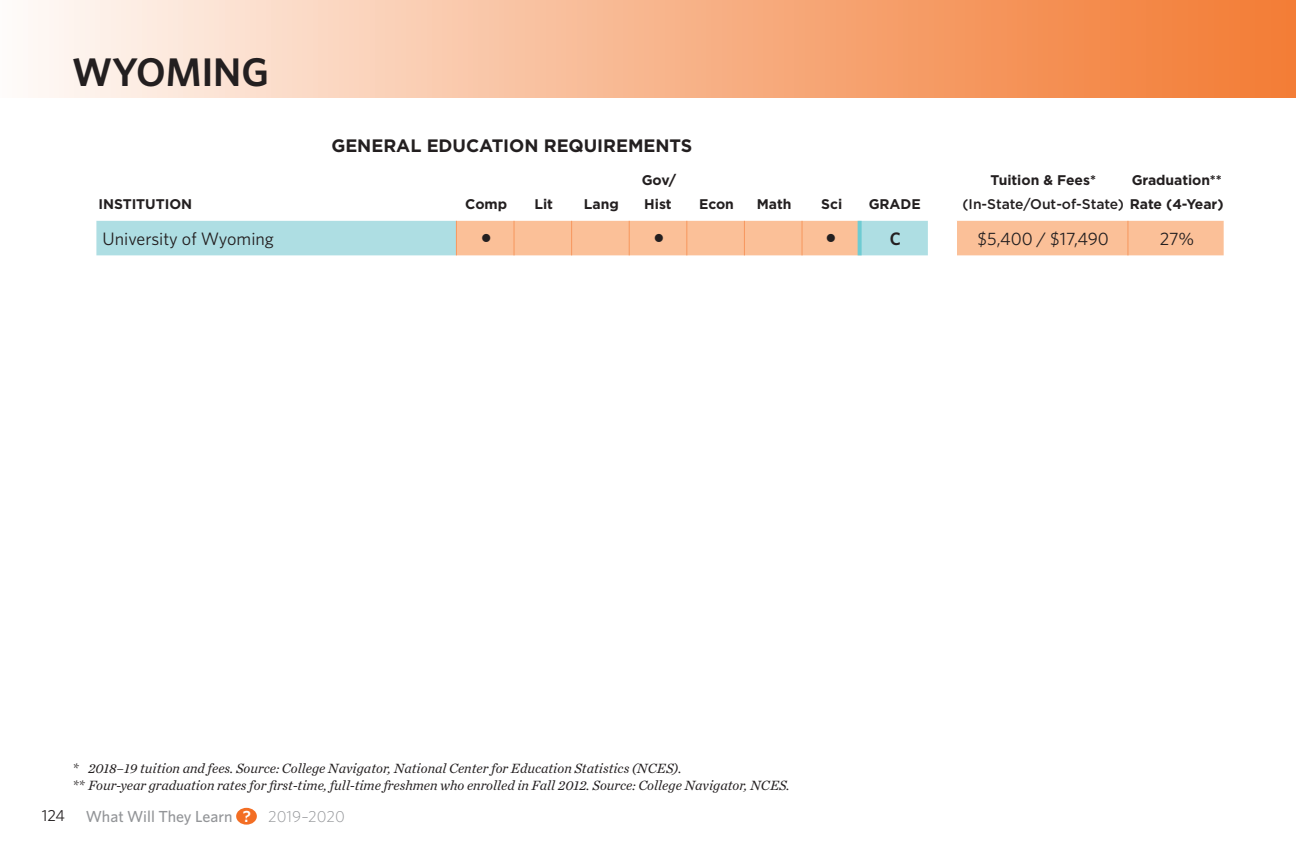
<style>
.page{position:relative;width:1296px;height:864px;background:#fff}
.page>*{position:absolute;margin:0;border:0;box-sizing:border-box;transform-origin:0 0}
.t1{font:600 40px "Whitney";color:#231f20}
.Body_text_sh{font:18px "Whitney";color:#231f20}
.Body_text_sh-2{font:700 18px "Gotham";letter-spacing:-.005em;color:#231f20}
.Body_text_sh-3{font:600 18px "Whitney";color:#231f20}
.t2{font:500 16px "Whitney";color:#939598}
.t3{font:16px "Whitney";color:#231f20}
.t4{font:italic 14px "Chronicle Text G1";color:#231f20}
.Body_text_sh-4{font:700 14px/24px "Gotham";letter-spacing:-.005em;color:#231f20}
.Body_text_sh-5{font:500 14px "Gotham";letter-spacing:-.005em;color:#231f20}
.Body_text_sh-6{font:14px "Lucida Sans Unicode";color:#231f20}
.s1{font-weight:700}
.s2{font-weight:600;color:#fff}
.s3{font-weight:300}
</style>
<div class="page">
<div style="left:236px;top:808px;width:21px;height:17px;background:#f36e24;border-radius:50%"></div>
<div style="left:0;top:0;width:1296px;height:98px;background:linear-gradient(to right,#fef9f5,#f2772e)"></div>
<svg style="left:96px;top:221px;width:1128px;height:34px;background:#dccbb5"></svg>
<div style="left:928px;top:221px;width:29px;height:34px;background:#fff"></div>
<svg style="left:858px;top:221px;width:4px;height:34px"></svg>
<hr style="left:456px;top:221px;width:1px;height:34px;background:#f7975d">
<hr style="left:514px;top:221px;width:1px;height:34px;background:#f7975d">
<hr style="left:571px;top:221px;width:1px;height:34px;background:#f7975d">
<hr style="left:629px;top:221px;width:1px;height:34px;background:#f7975d">
<hr style="left:686px;top:221px;width:1px;height:34px;background:#f7975d">
<hr style="left:744px;top:221px;width:1px;height:34px;background:#f7975d">
<hr style="left:802px;top:221px;width:1px;height:34px;background:#f7975d">
<hr style="left:1127px;top:221px;width:1px;height:34px;background:#f7975d">
<p class="t1" style="left:72px;top:48px;width:198px">WYOMING</p>
<p class="Body_text_sh-2" style="left:331px;top:135px;width:362px">GENERAL EDUCATION REQUIREMENTS</p>
<p class="Body_text_sh-4" style="left:98px;top:192px;width:95px">INSTITUTION</p>
<p class="Body_text_sh-4" style="left:465px;top:192px;width:43px">Comp</p>
<p class="Body_text_sh-4" style="left:535px;top:192px;width:20px">Lit</p>
<p class="Body_text_sh-4" style="left:584px;top:192px;width:36px">Lang</p>
<p class="Body_text_sh-4" style="left:642px;top:168px;width:36px">Gov/<br>Hist</p>
<p class="Body_text_sh-4" style="left:699px;top:192px;width:36px">Econ</p>
<p class="Body_text_sh-4" style="left:757px;top:192px;width:36px">Math</p>
<p class="Body_text_sh-4" style="left:821px;top:192px;width:22px">Sci</p>
<p class="Body_text_sh-4" style="left:869px;top:192px;width:54px">GRADE</p>
<p class="Body_text_sh-4" style="left:990px;top:168px;width:107px">Tuition &amp; Fees*</p>
<p class="Body_text_sh-5" style="left:963px;top:196px;width:263px">(In-State/Out-of-State) <span class="s1">Rate (4-Year)</span></p>
<p class="Body_text_sh-4" style="left:1132px;top:168px;width:92px">Graduation**</p>
<p class="Body_text_sh" style="left:102px;top:228px;width:173px">University of Wyoming</p>
<p class="Body_text_sh-6" style="left:481px;top:226px;width:13px">●</p>
<p class="Body_text_sh-6" style="left:654px;top:226px;width:13px">●</p>
<p class="Body_text_sh-6" style="left:826px;top:226px;width:13px">●</p>
<p class="Body_text_sh-3" style="left:890px;top:228px;width:13px">C</p>
<p class="Body_text_sh" style="left:978px;top:228px;width:133px">$5,400 / $17,490</p>
<p class="Body_text_sh" style="left:1160px;top:228px;width:36px">27%</p>
<p class="t4" style="left:72px;top:758px;width:611px">* 2018–19 tuition and fees. Source: College Navigator, National Center for Education Statistics (NCES).</p>
<p class="t4" style="left:72px;top:774px;width:719px">** Four-year graduation rates for first-time, full-time freshmen who enrolled in Fall 2012. Source: College Navigator, NCES.</p>
<p class="t3" style="left:42px;top:806px;width:25px">124</p>
<p class="t2" style="left:86px;top:807px;width:261px">What Will They Learn <span class="s2">?</span> <span class="s3">2019–2020</span></p>
</div>
